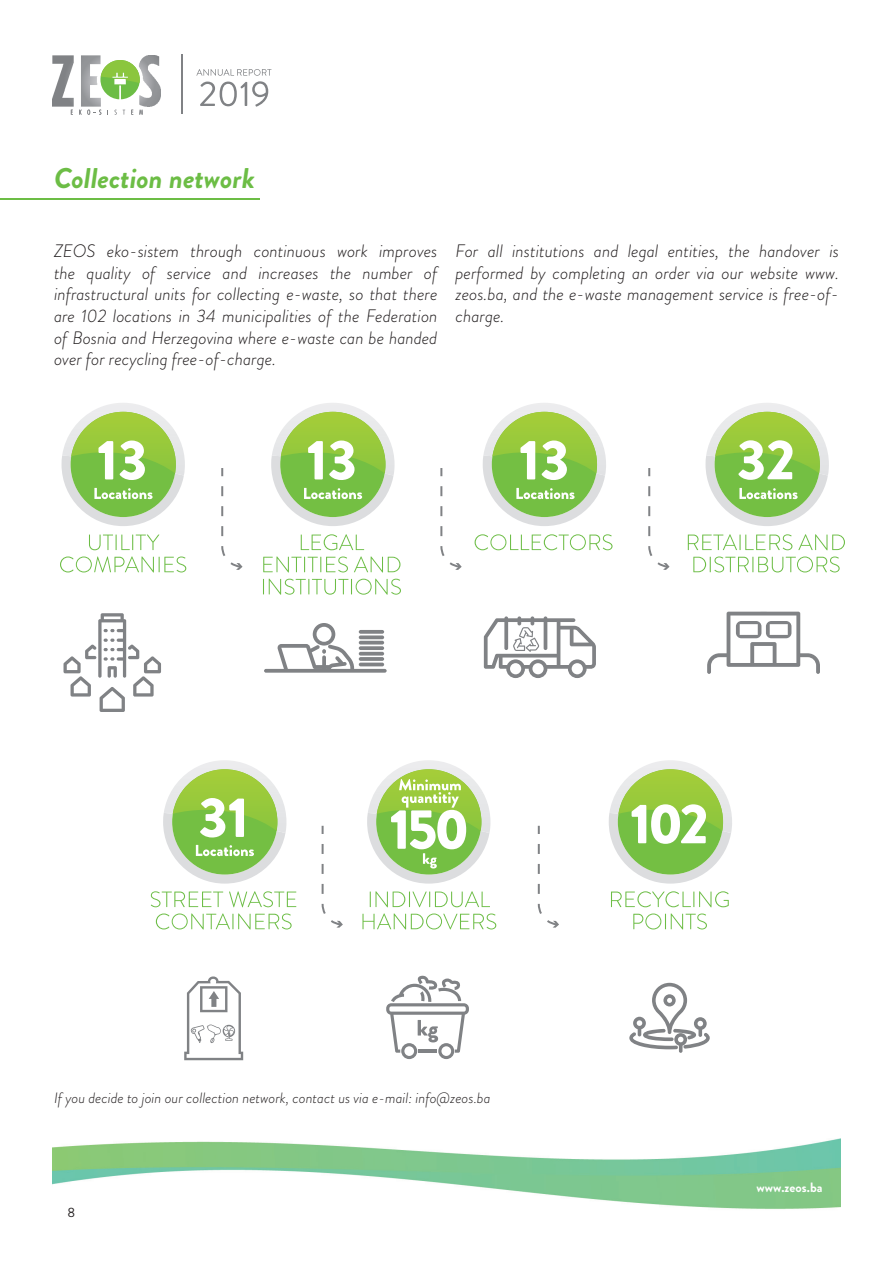
<style>
.page{position:relative;width:893px;height:1263px;background:#fff}
.page>*{position:absolute;margin:0;border:0;box-sizing:border-box;transform-origin:0 0}
.t1{font:italic 700 28.5px "Brandon Grotesque";color:#6cbd45}
.t2{font:italic 300 18px/21.6px "Brandon Grotesque";color:#231f20;text-align:justify}
.t3{font:italic 300 15px "Brandon Grotesque";color:#231f20}
.t4{font:700 13.5px "Brandon Grotesque";color:#fff}
.t5{font:13.5px "Brandon Grotesque";color:#231f20}
</style>
<div class="page">
<img style="left:53px;top:403px;width:787px;height:806px">
<img style="left:53px;top:55px;width:108px;height:51px">
<svg style="left:100px;top:60px;width:40px;height:39px"></svg>
<hr style="left:181px;top:54px;width:2px;height:60px;background:#808285">
<svg style="left:79px;top:110px;width:22px;height:5px"></svg>
<svg style="left:139px;top:110px;width:4px;height:5px"></svg>
<svg style="left:196px;top:69px;width:75px;height:38px"></svg>
<hr style="left:0;top:198px;width:260px;height:1px;background:#6cbd45">
<div style="left:71px;top:412px;width:105px;height:105px;background:#9ecb3a;border-radius:50%"></div>
<svg style="left:484px;top:616px;width:112px;height:62px"></svg>
<svg style="left:629px;top:983px;width:81px;height:70px"></svg>
<img style="left:281px;top:412px;width:104px;height:28px">
<div style="left:492px;top:412px;width:105px;height:105px;background:#9ecb3a;border-radius:50%"></div>
<img style="left:715px;top:412px;width:105px;height:28px">
<img style="left:173px;top:769px;width:104px;height:29px">
<svg style="left:376px;top:769px;width:105px;height:105px"></svg>
<img style="left:618px;top:769px;width:105px;height:35px">
<svg style="left:609px;top:804px;width:123px;height:79px"></svg>
<svg style="left:64px;top:613px;width:97px;height:99px"></svg>
<svg style="left:264px;top:623px;width:123px;height:50px"></svg>
<hr style="left:359px;top:663px;width:25px;height:3px;background:#808285;border-radius:2px">
<svg style="left:359px;top:657px;width:25px;height:4px"></svg>
<hr style="left:359px;top:652px;width:25px;height:3px;background:#808285;border-radius:2px">
<svg style="left:359px;top:646px;width:25px;height:4px"></svg>
<hr style="left:359px;top:641px;width:25px;height:3px;background:#808285;border-radius:2px">
<svg style="left:359px;top:635px;width:25px;height:4px"></svg>
<svg style="left:359px;top:630px;width:25px;height:4px"></svg>
<svg style="left:707px;top:612px;width:113px;height:62px"></svg>
<svg style="left:221px;top:468px;width:22px;height:102px"></svg>
<svg style="left:440px;top:468px;width:22px;height:102px"></svg>
<svg style="left:322px;top:826px;width:21px;height:102px"></svg>
<svg style="left:538px;top:826px;width:21px;height:102px"></svg>
<svg style="left:648px;top:468px;width:22px;height:102px"></svg>
<svg style="left:386px;top:975px;width:83px;height:84px"></svg>
<svg style="left:62px;top:440px;width:123px;height:86px"></svg>
<svg style="left:271px;top:440px;width:124px;height:86px"></svg>
<svg style="left:163px;top:798px;width:123px;height:85px"></svg>
<svg style="left:367px;top:779px;width:123px;height:104px"></svg>
<svg style="left:483px;top:440px;width:123px;height:86px"></svg>
<svg style="left:89px;top:534px;width:70px;height:16px"></svg>
<svg style="left:60px;top:556px;width:126px;height:16px"></svg>
<svg style="left:151px;top:891px;width:72px;height:16px"></svg>
<svg style="left:229px;top:891px;width:67px;height:16px"></svg>
<svg style="left:156px;top:913px;width:136px;height:16px"></svg>
<svg style="left:370px;top:891px;width:120px;height:16px"></svg>
<svg style="left:362px;top:913px;width:134px;height:16px"></svg>
<svg style="left:611px;top:891px;width:118px;height:16px"></svg>
<svg style="left:633px;top:913px;width:74px;height:16px"></svg>
<svg style="left:301px;top:534px;width:63px;height:16px"></svg>
<svg style="left:263px;top:556px;width:85px;height:16px"></svg>
<svg style="left:354px;top:556px;width:46px;height:16px"></svg>
<svg style="left:263px;top:579px;width:138px;height:16px"></svg>
<svg style="left:475px;top:534px;width:137px;height:16px"></svg>
<svg style="left:688px;top:534px;width:104px;height:16px"></svg>
<svg style="left:798px;top:534px;width:47px;height:16px"></svg>
<svg style="left:693px;top:556px;width:147px;height:16px"></svg>
<svg style="left:184px;top:976px;width:59px;height:84px"></svg>
<svg style="left:705px;top:440px;width:124px;height:86px"></svg>
<h1 class="t1" style="left:54px;top:158px;width:202px">Collection network</h1>
<p class="t2" style="left:54px;top:240px;width:385px">ZEOS eko-sistem through continuous work improves the quality of service and increases the number of infrastructural units for collecting e-waste, so that there are 102 locations in 34 municipalities of the Federation of Bosnia and Herzegovina where e-waste can be handed over for recycling free-of-charge.</p>
<p class="t2" style="left:455px;top:240px;width:385px">For all institutions and legal entities, the handover is performed by completing an order via our website www. zeos.ba, and the e-waste management service is free-of&shy;charge.</p>
<p class="t3" style="left:54px;top:1087px;width:438px">If you decide to join our collection network, contact us via e-mail: info@zeos.ba</p>
<p class="t5" style="left:68px;top:1203px;width:9px">8</p>
<p class="t4" style="left:757px;top:1178px;width:67px">www.zeos.ba</p>
</div>
